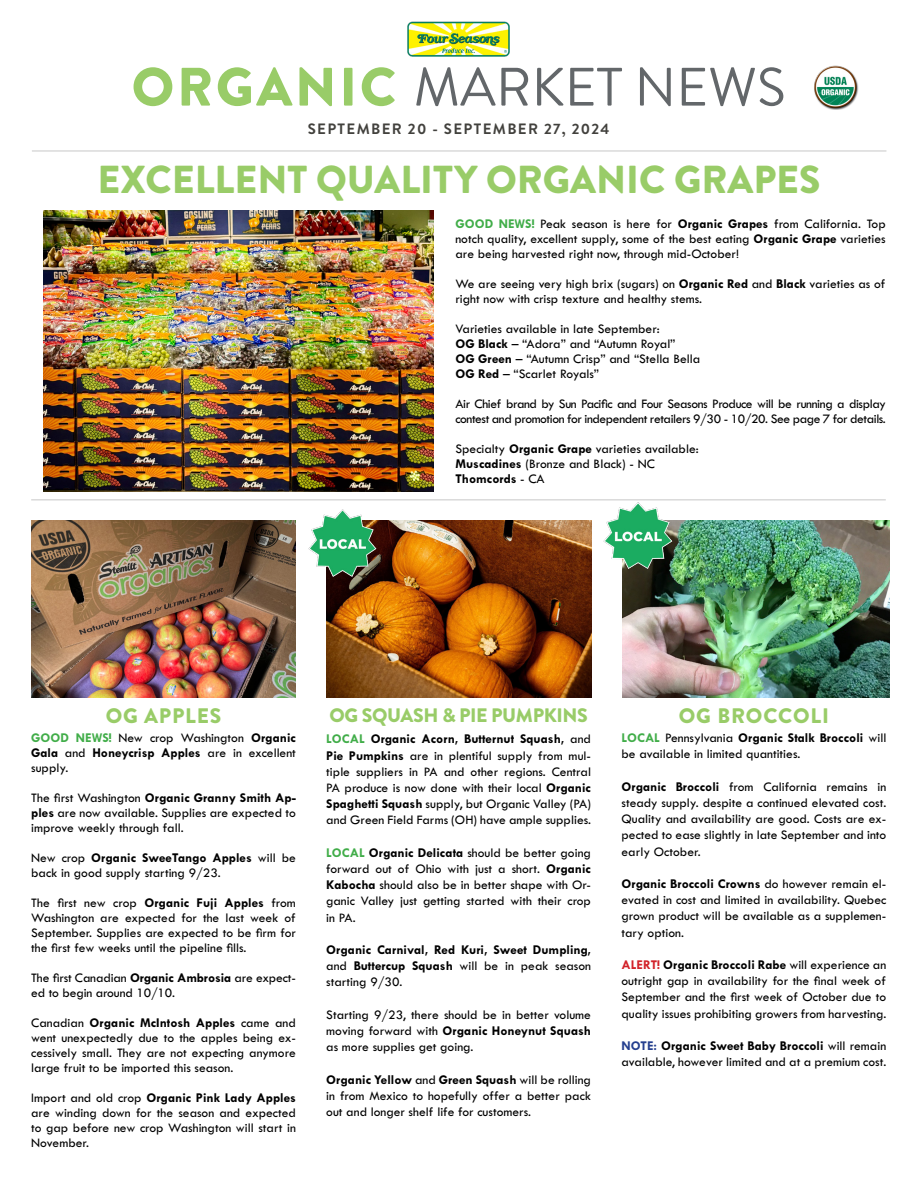
<style>
.page{position:relative;width:918px;height:1188px;background:#fff}
.page>*{position:absolute;margin:0;border:0;box-sizing:border-box;transform-origin:0 0}
.t1{font:54px "Brandon Grotesque";color:#63676a}
.t2{font:900 39px "Brandon Grotesque";color:#99cc68}
.t3{font:900 21px "Brandon Grotesque";letter-spacing:.04em;color:#99cc68}
.t4{font:900 19.5px "Brandon Grotesque";letter-spacing:-.02em;color:#99cc68}
.t5{font:700 15px "Brandon Grotesque";letter-spacing:.09em;color:#42413d}
.t6{font:13.5px/16.2px "Tw Cen MT Std";color:#000;text-align:justify}
.t7{font:13.5px/15px "Tw Cen MT Std";letter-spacing:-.03em;color:#000}
.t8{font:700 13.5px/16.2px "Tw Cen MT Std";color:#000;text-align:justify}
.s1{font-weight:900;color:#99cc68}
.s2{font-weight:700;color:#41ad49}
.s3{font-weight:700}
.s4{font-weight:400}
.s5{font-weight:700;color:#d2232a}
.s6{font-weight:700;color:#25408f}
</style>
<div class="page">
<img style="left:623px;top:521px;width:266px;height:177px">
<img style="left:407px;top:21px;width:103px;height:36px">
<img style="left:814px;top:65px;width:45px;height:44px">
<img style="left:327px;top:521px;width:264px;height:177px">
<img style="left:32px;top:521px;width:264px;height:177px">
<hr style="left:32px;top:151px;width:854px;height:1px;background:#000">
<hr style="left:31px;top:500px;width:855px;height:1px;background:#000">
<img style="left:43px;top:211px;width:391px;height:281px">
<img style="left:308px;top:509px;width:70px;height:70px">
<img style="left:602px;top:500px;width:72px;height:72px">
<h1 class="t1" style="left:132px;top:50px;width:656px"><span class="s1">ORGANIC</span> MARKET NEWS</h1>
<p class="t5" style="left:308px;top:119px;width:303px">SEPTEMBER 20 - SEPTEMBER 27, 2024</p>
<h2 class="t2" style="left:98px;top:152px;width:724px">EXCELLENT QUALITY ORGANIC GRAPES</h2>
<p class="t6" style="left:455px;top:217px;width:432px;line-height:15px"><span class="s2">GOOD NEWS!</span> Peak season is here for <span class="s3">Organic Grapes</span> from California. Top notch quality, excellent supply, some of the best eating <span class="s3">Organic Grape</span> varieties are being harvested right now, through mid-October!</p>
<p class="t6" style="left:455px;top:277px;width:431px;line-height:15px">We are seeing very high brix (sugars) on <span class="s3">Organic Red</span> and <span class="s3">Black</span> varieties as of right now with crisp texture and healthy stems.</p>
<p class="t6" style="left:455px;top:322px;width:246px;line-height:15px;text-align:left">Varieties available in late September:<br><span class="s3">OG Black</span> – “Adora” and “Autumn Royal”<br><span class="s3">OG Green</span> – “Autumn Crisp” and “Stella Bella <span class="s3">OG Red</span> – “Scarlet Royals”</p>
<p class="t7" style="left:455px;top:397px;width:432px">Air Chief brand by Sun Pacific and Four Seasons Produce will be running a display contest and promotion for independent retailers 9/30 - 10/20. See page 7 for details.</p>
<p class="t6" style="left:455px;top:442px;width:245px;line-height:15px;text-align:left">Specialty <span class="s3">Organic Grape</span> varieties available:<br><span class="s3">Muscadines</span> (Bronze and Black) - NC<br><span class="s3">Thomcords</span> - CA</p>
<h3 class="t3" style="left:106px;top:701px;width:117px">OG APPLES</h3>
<p class="t6" style="left:31px;top:731px;width:266px;line-height:15px"><span class="s2">GOOD NEWS!</span> New crop Washington <span class="s3">Organic Gala</span> and <span class="s3">Honeycrisp Apples</span> are in excellent supply.</p>
<p class="t6" style="left:31px;top:791px;width:266px;line-height:15px">The first Washington <span class="s3">Organic Granny Smith Ap&shy;ples</span> are now available. Supplies are expected to improve weekly through fall.</p>
<p class="t6" style="left:31px;top:851px;width:266px;line-height:15px">New crop <span class="s3">Organic SweeTango Apples</span> will be back in good supply starting 9/23.</p>
<p class="t6" style="left:31px;top:896px;width:266px;line-height:15px">The first new crop <span class="s3">Organic Fuji Apples</span> from Washington are expected for the last week of September. Supplies are expected to be firm for the first few weeks until the pipeline fills.</p>
<p class="t6" style="left:31px;top:971px;width:266px;line-height:15px">The first Canadian <span class="s3">Organic Ambrosia</span> are expect&shy;ed to begin around 10/10.</p>
<p class="t6" style="left:31px;top:1016px;width:266px;line-height:15px">Canadian <span class="s3">Organic McIntosh Apples</span> came and went unexpectedly due to the apples being ex&shy;cessively small. They are not expecting anymore large fruit to be imported this season.</p>
<p class="t6" style="left:31px;top:1091px;width:266px;line-height:15px">Import and old crop <span class="s3">Organic Pink Lady Apples </span>are winding down for the season and expected to gap before new crop Washington will start in November.</p>
<h3 class="t4" style="left:330px;top:701px;width:260px">OG SQUASH &amp; PIE PUMPKINS</h3>
<p class="t6" style="left:326px;top:731px;width:266px"><span class="s2">LOCAL</span> <span class="s3">Organic Acorn, Butternut Squash,</span> and <span class="s3">Pie Pumpkins</span> are in plentiful supply from mul&shy;tiple suppliers in PA and other regions. Central PA produce is now done with their local <span class="s3">Organic Spaghetti Squash</span> supply, but Organic Valley (PA) and Green Field Farms (OH) have ample supplies.</p>
<p class="t6" style="left:326px;top:845px;width:266px"><span class="s2">LOCAL</span> <span class="s3">Organic Delicata</span> should be better going forward out of Ohio with just a short. <span class="s3">Organic Kabocha</span> should also be in better shape with Or&shy;ganic Valley just getting started with their crop in PA.</p>
<p class="t8" style="left:326px;top:942px;width:266px">Organic Carnival, Red Kuri, Sweet Dumpling, <span class="s4">and</span> Buttercup Squash <span class="s4">will be in peak season starting 9/30.</span></p>
<p class="t6" style="left:326px;top:1007px;width:266px">Starting 9/23, there should be in better volume moving forward with <span class="s3">Organic Honeynut Squash </span>as more supplies get going.</p>
<p class="t6" style="left:326px;top:1071px;width:266px"><span class="s3">Organic Yellow</span> and <span class="s3">Green Squash</span> will be rolling in from Mexico to hopefully offer a better pack out and longer shelf life for customers.</p>
<h3 class="t3" style="left:679px;top:701px;width:152px">OG BROCCOLI</h3>
<p class="t6" style="left:622px;top:730px;width:266px"><span class="s2">LOCAL</span> Pennsylvania <span class="s3">Organic Stalk Broccoli</span> will be available in limited quantities.</p>
<p class="t6" style="left:622px;top:779px;width:266px"><span class="s3">Organic Broccoli</span> from California remains in steady supply. despite a continued elevated cost.<br>Quality and availability are good. Costs are ex&shy;pected to ease slightly in late September and into early October.</p>
<p class="t6" style="left:622px;top:876px;width:266px"><span class="s3">Organic Broccoli Crowns</span> do however remain el&shy;evated in cost and limited in availability. Quebec grown product will be available as a supplemen&shy;tary option.</p>
<p class="t6" style="left:622px;top:957px;width:266px"><span class="s5">ALERT!</span> <span class="s3">Organic Broccoli Rabe</span> will experience an outright gap in availability for the final week of September and the first week of October due to quality issues prohibiting growers from harvesting.</p>
<p class="t6" style="left:622px;top:1038px;width:266px"><span class="s6">NOTE:</span> <span class="s3">Organic Sweet Baby Broccoli</span> will remain available, however limited and at a premium cost.</p>
</div>
